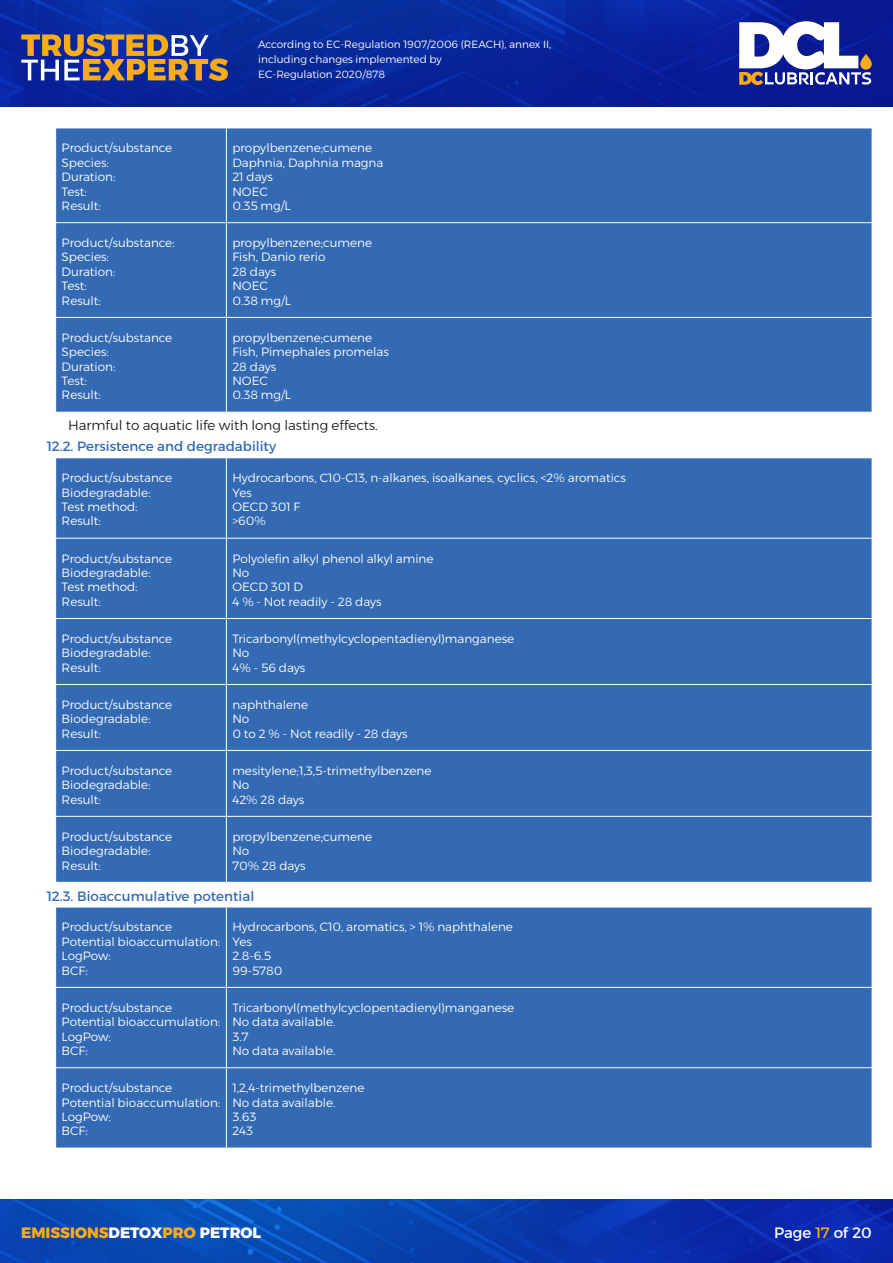
<style>
.page{position:relative;width:893px;height:1263px;background:#fff}
.page>*{position:absolute;margin:0;border:0;box-sizing:border-box;transform-origin:0 0}
.t1{font:800 15px "Alexandria";color:#faab19}
.t2{font:15px "Alexandria";color:#fff}
.t3{font:13.5px "Alexandria";color:#336ab3}
.t4{font:300 13.5px "Alexandria";color:#231f20}
.t5{font:300 12px/14.4px "Alexandria";color:#fff}
.t6{font:300 10.5px/15px "Alexandria";color:#fff}
.s1{color:#fff}
.s2{color:#faab19}
</style>
<div class="page">
<img style="left:0;top:0;width:893px;height:106px">
<img style="left:0;top:1199px;width:893px;height:64px">
<svg style="left:739px;top:21px;width:132px;height:64px"></svg>
<svg style="left:21px;top:34px;width:207px;height:47px;background:#7b6c70"></svg>
<div style="left:56px;top:129px;width:816px;height:283px;background:#336ab3"></div>
<hr style="left:226px;top:128px;width:1px;height:94px;background:#fff">
<hr style="left:55px;top:222px;width:171px;height:1px;background:#fff">
<hr style="left:226px;top:222px;width:646px;height:1px;background:#fff">
<hr style="left:226px;top:223px;width:1px;height:94px;background:#fff">
<hr style="left:55px;top:317px;width:171px;height:1px;background:#fff">
<hr style="left:226px;top:317px;width:646px;height:1px;background:#fff">
<hr style="left:226px;top:318px;width:1px;height:94px;background:#fff">
<div style="left:56px;top:458px;width:816px;height:424px;background:#336ab3"></div>
<hr style="left:226px;top:458px;width:1px;height:80px;background:#fff">
<hr style="left:55px;top:538px;width:171px;height:1px;background:#fff">
<hr style="left:226px;top:538px;width:646px;height:1px;background:#fff">
<hr style="left:226px;top:539px;width:1px;height:79px;background:#fff">
<hr style="left:55px;top:618px;width:171px;height:1px;background:#fff">
<hr style="left:226px;top:618px;width:646px;height:1px;background:#fff">
<hr style="left:226px;top:619px;width:1px;height:65px;background:#fff">
<hr style="left:55px;top:684px;width:171px;height:1px;background:#fff">
<hr style="left:226px;top:684px;width:646px;height:1px;background:#fff">
<hr style="left:226px;top:685px;width:1px;height:65px;background:#fff">
<hr style="left:55px;top:750px;width:171px;height:1px;background:#fff">
<hr style="left:226px;top:750px;width:646px;height:1px;background:#fff">
<hr style="left:226px;top:751px;width:1px;height:65px;background:#fff">
<hr style="left:55px;top:816px;width:171px;height:1px;background:#fff">
<hr style="left:226px;top:816px;width:646px;height:1px;background:#fff">
<hr style="left:226px;top:817px;width:1px;height:65px;background:#fff">
<div style="left:56px;top:908px;width:816px;height:240px;background:#336ab3"></div>
<hr style="left:226px;top:907px;width:1px;height:80px;background:#fff">
<hr style="left:55px;top:987px;width:171px;height:1px;background:#fff">
<hr style="left:226px;top:987px;width:646px;height:1px;background:#fff">
<hr style="left:226px;top:988px;width:1px;height:79px;background:#fff">
<hr style="left:55px;top:1067px;width:171px;height:1px;background:#fff">
<hr style="left:226px;top:1067px;width:646px;height:1px;background:#fff">
<hr style="left:226px;top:1068px;width:1px;height:80px;background:#fff">
<p class="t6" style="left:258px;top:37px;width:294px">According to EC-Regulation 1907/2006 (REACH), annex II, including changes implemented by<br>EC-Regulation 2020/878</p>
<p class="t5" style="left:62px;top:141px;width:112px">Product/substance<br>Species:<br>Duration:<br>Test:<br>Result:</p>
<p class="t5" style="left:232px;top:141px;width:152px">propylbenzene;cumene<br>Daphnia, Daphnia magna<br>21 days<br>NOEC<br>0.35 mg/L</p>
<p class="t5" style="left:62px;top:236px;width:115px">Product/substance:<br>Species:<br>Duration:<br>Test:<br>Result:</p>
<p class="t5" style="left:232px;top:236px;width:141px">propylbenzene;cumene<br>Fish, Danio rerio<br>28 days<br>NOEC<br>0.38 mg/L</p>
<p class="t5" style="left:62px;top:330px;width:112px">Product/substance<br>Species:<br>Duration:<br>Test:<br>Result:</p>
<p class="t5" style="left:232px;top:330px;width:158px">propylbenzene;cumene<br>Fish, Pimephales promelas<br>28 days<br>NOEC<br>0.38 mg/L</p>
<p class="t4" style="left:68px;top:418px;width:311px">Harmful to aquatic life with long lasting effects.</p>
<p class="t3" style="left:47px;top:439px;width:231px">12.2. Persistence and degradability</p>
<p class="t5" style="left:62px;top:471px;width:112px">Product/substance<br>Biodegradable:<br>Test method:<br>Result:</p>
<p class="t5" style="left:232px;top:471px;width:395px">Hydrocarbons, C10-C13, n-alkanes, isoalkanes, cyclics, &lt;2% aromatics<br>Yes<br>OECD 301 F<br>&gt;60%</p>
<p class="t5" style="left:62px;top:551px;width:112px">Product/substance<br>Biodegradable:<br>Test method:<br>Result:</p>
<p class="t5" style="left:232px;top:551px;width:203px">Polyolefin alkyl phenol alkyl amine<br>No<br>OECD 301 D<br>4 % - Not readily - 28 days</p>
<p class="t5" style="left:62px;top:631px;width:112px">Product/substance<br>Biodegradable:<br>Result:</p>
<p class="t5" style="left:232px;top:631px;width:283px">Tricarbonyl(methylcyclopentadienyl)manganese<br>No<br>4% - 56 days</p>
<p class="t5" style="left:62px;top:697px;width:112px">Product/substance<br>Biodegradable:<br>Result:</p>
<p class="t5" style="left:232px;top:697px;width:177px">naphthalene<br>No<br>0 to 2 % - Not readily - 28 days</p>
<p class="t5" style="left:62px;top:763px;width:112px">Product/substance<br>Biodegradable:<br>Result:</p>
<p class="t5" style="left:232px;top:763px;width:201px">mesitylene;1,3,5-trimethylbenzene<br>No<br>42% 28 days</p>
<p class="t5" style="left:62px;top:829px;width:112px">Product/substance<br>Biodegradable:<br>Result:</p>
<p class="t5" style="left:232px;top:829px;width:141px">propylbenzene;cumene<br>No<br>70% 28 days</p>
<p class="t3" style="left:47px;top:888px;width:209px">12.3. Bioaccumulative potential</p>
<p class="t5" style="left:62px;top:920px;width:160px">Product/substance<br>Potential bioaccumulation:<br>LogPow:<br>BCF:</p>
<p class="t5" style="left:232px;top:920px;width:282px">Hydrocarbons, C10, aromatics, &gt; 1% naphthalene<br>Yes<br>2.8-6.5<br>99-5780</p>
<p class="t5" style="left:62px;top:1000px;width:160px">Product/substance<br>Potential bioaccumulation:<br>LogPow:<br>BCF:</p>
<p class="t5" style="left:232px;top:1000px;width:283px">Tricarbonyl(methylcyclopentadienyl)manganese<br>No data available.<br>3.7<br>No data available.</p>
<p class="t5" style="left:62px;top:1081px;width:160px">Product/substance<br>Potential bioaccumulation:<br>LogPow:<br>BCF:</p>
<p class="t5" style="left:232px;top:1081px;width:134px">1,2,4-trimethylbenzene<br>No data available.<br>3.63<br>243</p>
<p class="t1" style="left:21px;top:1224px;width:241px">EMISSIONS<span class="s1">DETOX</span>PRO <span class="s1">PETROL</span></p>
<p class="t2" style="left:774px;top:1224px;width:99px">Page <span class="s2">17</span> of 20</p>
</div>
